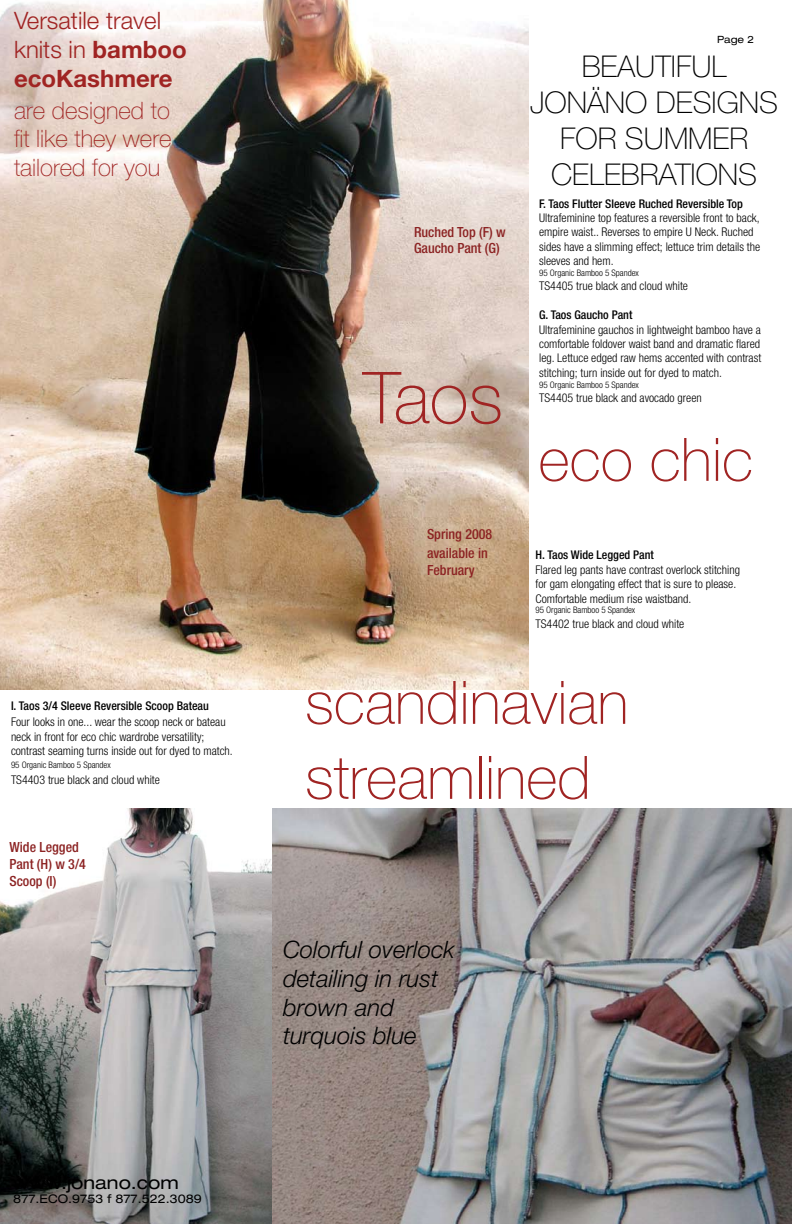
<style>
.page{position:relative;width:792px;height:1224px;background:#fff}
.page>*{position:absolute;margin:0;border:0;box-sizing:border-box;transform-origin:0 0}
.t1{font:100 72px "Helvetica Neue LT Std";color:#a02423}
.t2{font:100 60px/75px "Helvetica Neue LT Std";color:#a02423}
.t3{font:100 30px/36px "Helvetica Neue LT Std";color:#000;text-align:center}
.t4{font:italic 300 24px/28.8px "Helvetica Neue LT Std";color:#000}
.t5{font:100 24px/28.8px "Helvetica Neue LT Std";color:#a02423;text-align:justify}
.t6{font:300 24px/28.8px "Helvetica Neue LT Std";color:#a02423}
.t7{font:expanded 18px "Helvetica Neue LT Std";color:#000}
.t8{font:500 condensed 14px/16.8px "Helvetica Neue LT Std";color:#8c2323}
.t9{font:300 condensed 12px/14.4px "Helvetica Neue LT Std";color:#000}
.t10{font:500 condensed 12px "Helvetica Neue LT Std";color:#000}
.t11{font:expanded 12px "Helvetica Neue LT Std";color:#000}
.t12{font:expanded 10px "Helvetica Neue LT Std";color:#000}
.t13{font:300 condensed 9px "Helvetica Neue LT Std";color:#000}
.s1{font-weight:700}
</style>
<div class="page">
<img style="left:272px;top:809px;width:520px;height:415px">
<img style="left:0;top:0;width:528px;height:689px">
<img style="left:0;top:809px;width:272px;height:415px">
<h3 class="t6" style="left:14px;top:6px;width:174px">Versatile travel knits in <span class="s1">bamboo ecoKashmere</span></h3>
<h3 class="t5" style="left:14px;top:96px;width:159px">are designed to fit like they were tailored for you</h3>
<p class="t10" style="left:11px;top:699px;width:199px">I. Taos 3/4 Sleeve Reversible Scoop Bateau</p>
<p class="t9" style="left:11px;top:715px;width:223px">Four looks in one... wear the scoop neck or bateau neck in front for eco chic wardrobe versatility; contrast seaming turns inside out for dyed to match.</p>
<p class="t13" style="left:11px;top:760px;width:101px">95 Organic Bamboo 5 Spandex</p>
<p class="t9" style="left:11px;top:773px;width:150px">TS4403 true black and cloud white</p>
<p class="t8" style="left:10px;top:839px;width:78px">Wide Legged<br>Pant (H) w 3/4<br>Scoop (I)</p>
<h3 class="t7" style="left:13px;top:1172px;width:167px">www.jonano.com</h3>
<p class="t11" style="left:13px;top:1192px;width:190px">877.ECO.9753 f 877.522.3089</p>
<p class="t12" style="left:717px;top:34px;width:39px">Page 2</p>
<p class="t8" style="left:414px;top:223px;width:93px">Ruched Top (F) w<br>Gaucho Pant (G)</p>
<h1 class="t1" style="left:363px;top:357px;width:142px">Taos</h1>
<p class="t8" style="left:427px;top:525px;width:67px;line-height:18.8px">Spring 2008 available in</p>
<p class="t8" style="left:427px;top:561px;width:49px">February</p>
<h3 class="t3" style="left:530px;top:48px;width:249px">BEAUTIFUL<br>JONÄNO DESIGNS<br>FOR SUMMER<br>CELEBRATIONS</h3>
<p class="t10" style="left:539px;top:196px;width:205px">F. Taos Flutter Sleeve Ruched Reversible Top</p>
<p class="t9" style="left:539px;top:210px;width:223px">Ultrafeminine top features a reversible front to back, empire waist.. Reverses to empire U Neck. Ruched sides have a slimming effect; lettuce trim details the sleeves and hem.</p>
<p class="t13" style="left:539px;top:268px;width:101px">95 Organic Bamboo 5 Spandex</p>
<p class="t9" style="left:539px;top:279px;width:150px">TS4405 true black and cloud white</p>
<p class="t10" style="left:539px;top:308px;width:95px">G. Taos Gaucho Pant</p>
<p class="t9" style="left:539px;top:322px;width:224px;text-align:justify">Ultrafeminine gauchos in lightweight bamboo have a comfortable foldover waist band and dramatic flared leg. Lettuce edged raw hems accented with contrast stitching; turn inside out for dyed to match.</p>
<p class="t13" style="left:539px;top:379px;width:101px">95 Organic Bamboo 5 Spandex</p>
<p class="t9" style="left:539px;top:390px;width:164px">TS4405 true black and avocado green</p>
<h2 class="t2" style="left:538px;top:422px;width:216px">eco chic</h2>
<p class="t10" style="left:536px;top:548px;width:120px">H. Taos Wide Legged Pant</p>
<p class="t9" style="left:536px;top:562px;width:206px">Flared leg pants have contrast overlock stitching for gam elongating effect that is sure to please.<br>Comfortable medium rise waistband.</p>
<p class="t13" style="left:536px;top:605px;width:101px">95 Organic Bamboo 5 Spandex</p>
<p class="t9" style="left:536px;top:616px;width:150px">TS4402 true black and cloud white</p>
<h2 class="t2" style="left:305px;top:665px;width:325px">scandinavian streamlined</h2>
<h3 class="t4" style="left:283px;top:935px;width:173px">Colorful overlock detailing in rust brown and turquois blue</h3>
</div>
